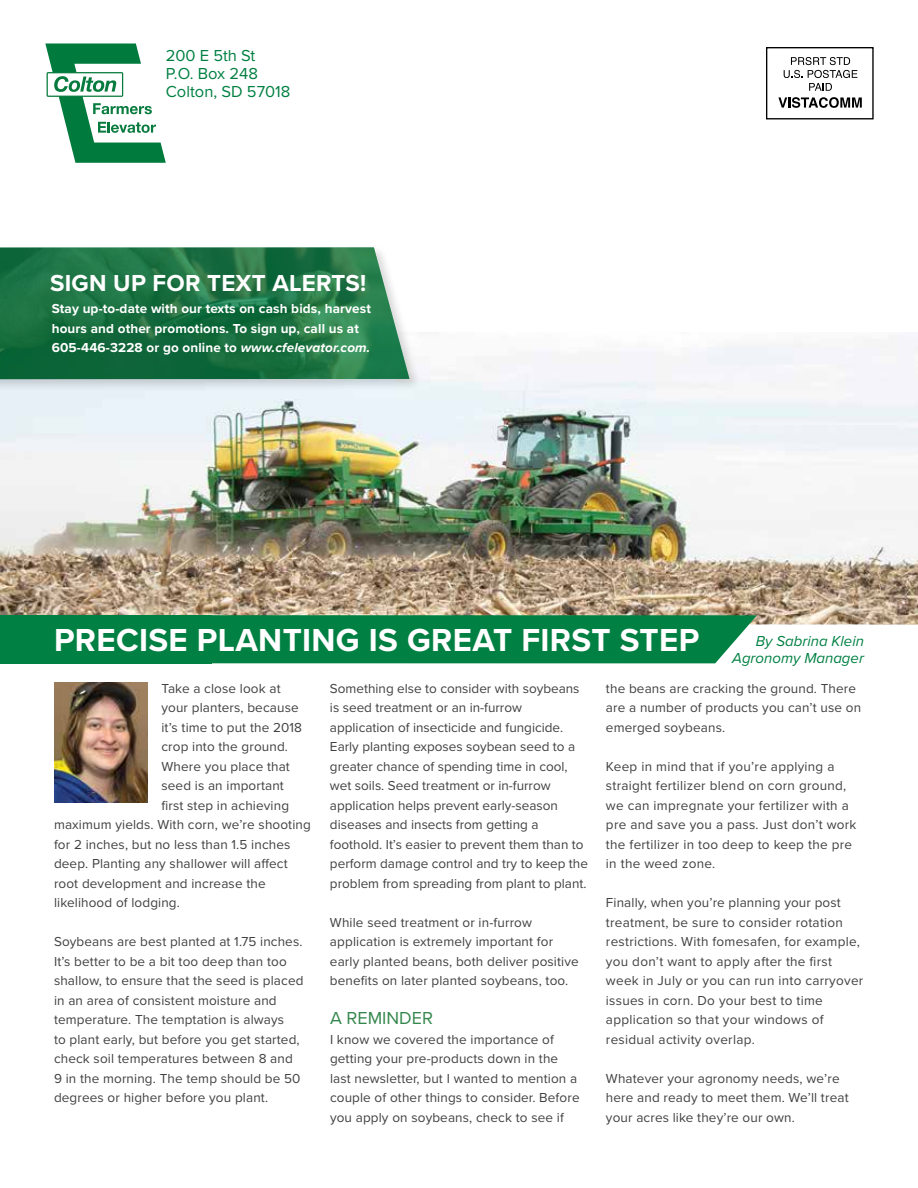
<style>
.page{position:relative;width:918px;height:1188px;background:#fff}
.page>*{position:absolute;margin:0;border:0;box-sizing:border-box;transform-origin:0 0}
.t1{font:700 33px "Proxima Nova";letter-spacing:.01em;color:#fff}
.t2{font:700 24px "Proxima Nova";letter-spacing:.01em;color:#fff}
.t3{font:18px "Proxima Nova";color:#35874d}
.t4{font:16.5px/18px "Proxima Nova";color:#008042}
.t5{font:italic 15px/16.5px "Proxima Nova";color:#008042;text-align:right}
.t6{font:13.5px/19.5px "Proxima Nova";letter-spacing:.01em;color:#414042}
.t7{font:700 13.5px/19.5px "Proxima Nova";letter-spacing:.01em;color:#fff}
.s1{font-style:italic}
</style>
<div class="page">
<svg style="left:45px;top:43px;width:121px;height:120px"></svg>
<div style="left:766px;top:47px;width:108px;height:72px;border:1px solid #000"></div>
<svg style="left:784px;top:57px;width:73px;height:34px"></svg>
<svg style="left:778px;top:97px;width:84px;height:11px"></svg>
<img style="left:0;top:336px;width:918px;height:289px">
<img style="left:54px;top:682px;width:94px;height:121px">
<div style="left:212px;top:615px;width:545px;height:48px;background:#008042"></div>
<div style="left:0;top:615px;width:212px;height:48px;background:#008042"></div>
<div style="left:0;top:244px;width:422px;height:148px;background:#000;opacity:.16"></div>
<img style="left:0;top:247px;width:410px;height:132px">
<p class="t4" style="left:166px;top:47px;width:126px">200 E 5th St<br>P.O. Box 248<br>Colton, SD 57018</p>
<h2 class="t2" style="left:50px;top:269px;width:318px">SIGN UP FOR TEXT ALERTS!</h2>
<p class="t7" style="left:52px;top:299px;width:321px">Stay up-to-date with our texts on cash bids, harvest hours and other promotions. To sign up, call us at<br>605-446-3228 or go online to <span class="s1">www.cfelevator.com.</span></p>
<h1 class="t1" style="left:54px;top:620px;width:647px">PRECISE PLANTING IS GREAT FIRST STEP</h1>
<p class="t5" style="left:732px;top:633px;width:133px">By Sabrina Klein<br>Agronomy Manager</p>
<p class="t6" style="left:161px;top:679px;width:121px">Take a close look at</p>
<p class="t6" style="left:161px;top:698px;width:139px">your planters, because</p>
<p class="t6" style="left:161px;top:718px;width:142px">it’s time to put the 2018</p>
<p class="t6" style="left:161px;top:737px;width:128px">crop into the ground.</p>
<p class="t6" style="left:161px;top:757px;width:130px">Where you place that</p>
<p class="t6" style="left:161px;top:776px;width:124px">seed is an important</p>
<p class="t6" style="left:161px;top:796px;width:129px">first step in achieving</p>
<p class="t6" style="left:54px;top:815px;width:258px">maximum yields. With corn, we’re shooting</p>
<p class="t6" style="left:54px;top:835px;width:238px">for 2 inches, but no less than 1.5 inches</p>
<p class="t6" style="left:54px;top:854px;width:235px">deep. Planting any shallower will affect</p>
<p class="t6" style="left:54px;top:874px;width:213px">root development and increase the</p>
<p class="t6" style="left:54px;top:893px;width:127px">likelihood of lodging.</p>
<p class="t6" style="left:54px;top:932px;width:251px">Soybeans are best planted at 1.75 inches.<br>It’s better to be a bit too deep than too shallow, to ensure that the seed is placed in an area of consistent moisture and temperature. The temptation is always<br>to plant early, but before you get started, check soil temperatures between 8 and 9 in the morning. The temp should be 50 degrees or higher before you plant.</p>
<p class="t6" style="left:330px;top:679px;width:260px">Something else to consider with soybeans is seed treatment or an in-furrow application of insecticide and fungicide.<br>Early planting exposes soybean seed to a greater chance of spending time in cool, wet soils. Seed treatment or in-furrow application helps prevent early-season diseases and insects from getting a foothold. It’s easier to prevent them than to perform damage control and try to keep the problem from spreading from plant to plant.</p>
<p class="t6" style="left:330px;top:913px;width:250px">While seed treatment or in-furrow application is extremely important for early planted beans, both deliver positive benefits on later planted soybeans, too.</p>
<h3 class="t3" style="left:330px;top:1008px;width:105px">A REMINDER</h3>
<p class="t6" style="left:330px;top:1030px;width:251px">I know we covered the importance of getting your pre-products down in the last newsletter, but I wanted to mention a couple of other things to consider. Before you apply on soybeans, check to see if</p>
<p class="t6" style="left:606px;top:679px;width:257px">the beans are cracking the ground. There are a number of products you can’t use on emerged soybeans.</p>
<p class="t6" style="left:606px;top:757px;width:252px">Keep in mind that if you’re applying a straight fertilizer blend on corn ground, we can impregnate your fertilizer with a pre and save you a pass. Just don’t work the fertilizer in too deep to keep the pre in the weed zone.</p>
<p class="t6" style="left:606px;top:893px;width:259px">Finally, when you’re planning your post treatment, be sure to consider rotation restrictions. With fomesafen, for example, you don’t want to apply after the first week in July or you can run into carryover issues in corn. Do your best to time application so that your windows of residual activity overlap.</p>
<p class="t6" style="left:606px;top:1069px;width:244px">Whatever your agronomy needs, we’re here and ready to meet them. We’ll treat your acres like they’re our own.</p>
</div>
